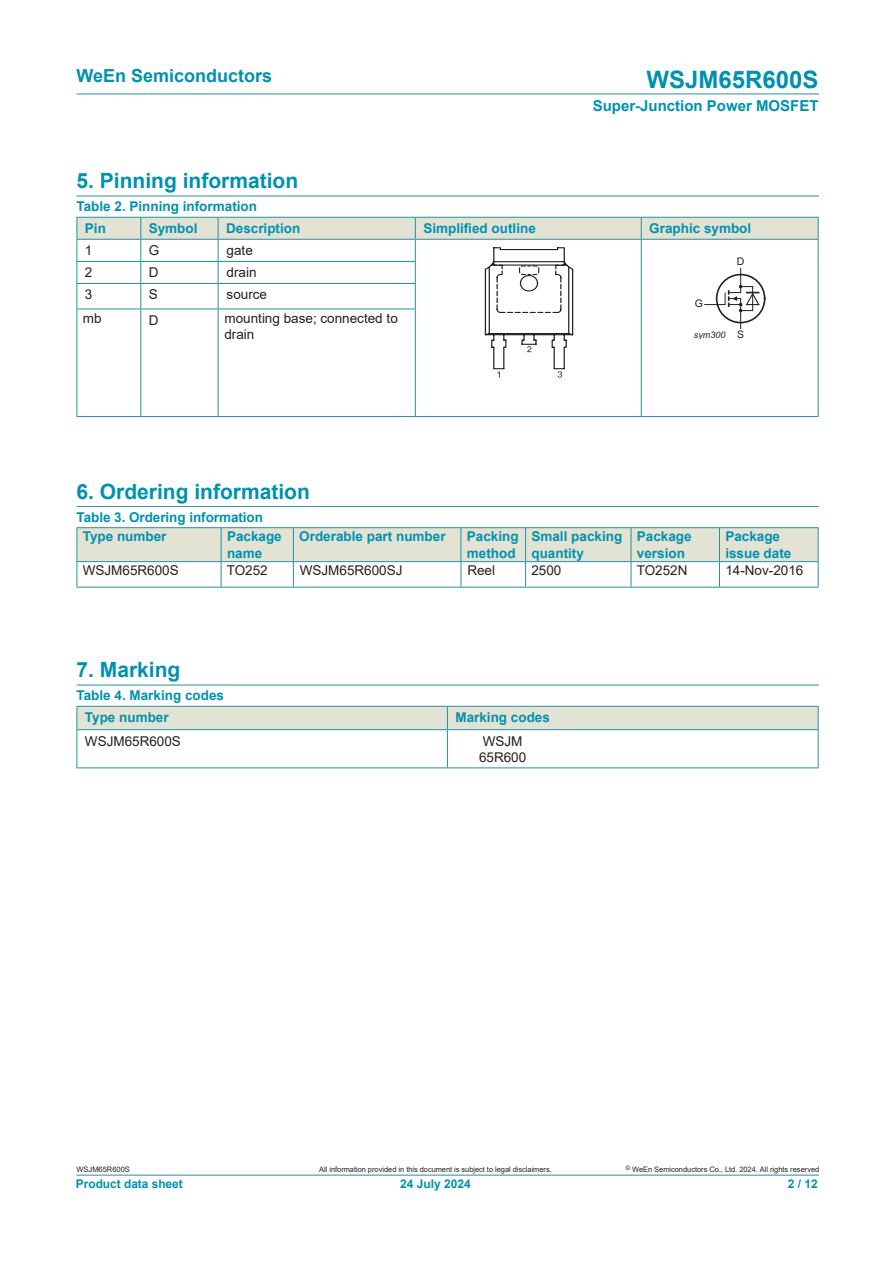
<style>
.page{position:relative;width:893px;height:1263px;background:#fff}
.page>*{position:absolute;margin:0;border:0;box-sizing:border-box;transform-origin:0 0}
.t1{font:700 24px "Arial";color:#0091b0}
.DS1{font:700 21px "Arial";color:#0091b0}
.t2{font:700 18px "Arial";color:#0091b0}
.t3{font:700 15px "Arial";color:#0091b0}
.t4{font:700 13.5px "Arial";color:#0091b0}
.t5{font:13.5px "Arial";color:#231f20}
.t6{font:700 12px "Arial";color:#0091b0}
.t7{font:10.5px "Arial";color:#231f20}
.t8{font:italic 9px "Arial";color:#231f20}
.t9{font:7.5px "Arial";letter-spacing:-.005em;color:#231f20}
</style>
<div class="page">
<hr style="left:77px;top:94px;width:742px;height:1px;background:#288ea6">
<hr style="left:77px;top:1175px;width:742px;height:1px;background:#288ea6">
<hr style="left:77px;top:196px;width:742px;height:1px;background:#288ea6">
<hr style="left:77px;top:506px;width:742px;height:1px;background:#288ea6">
<hr style="left:77px;top:685px;width:742px;height:1px;background:#288ea6">
<svg style="left:77px;top:706px;width:742px;height:62px"></svg>
<hr style="left:558px;top:729px;width:261px;height:1px;background:#288ea6">
<hr style="left:818px;top:730px;width:1px;height:37px;background:#288ea6">
<hr style="left:558px;top:767px;width:261px;height:1px;background:#288ea6">
<hr style="left:641px;top:309px;width:1px;height:107px;background:#288ea6">
<hr style="left:818px;top:309px;width:1px;height:107px;background:#288ea6">
<hr style="left:140px;top:309px;width:1px;height:107px;background:#288ea6">
<hr style="left:218px;top:309px;width:1px;height:107px;background:#288ea6">
<hr style="left:77px;top:309px;width:1px;height:107px;background:#288ea6">
<hr style="left:415px;top:309px;width:1px;height:107px;background:#288ea6">
<hr style="left:77px;top:416px;width:64px;height:1px;background:#288ea6">
<hr style="left:141px;top:416px;width:77px;height:1px;background:#288ea6">
<hr style="left:218px;top:416px;width:197px;height:1px;background:#288ea6">
<hr style="left:415px;top:416px;width:226px;height:1px;background:#288ea6">
<hr style="left:641px;top:416px;width:178px;height:1px;background:#288ea6">
<svg style="left:77px;top:217px;width:742px;height:160px"></svg>
<div style="left:716px;top:274px;width:49px;height:49px;border:2px solid #231f20;border-radius:50%"></div>
<div style="left:77px;top:528px;width:144px;height:34px;background:#e3e3d4"></div>
<svg style="left:77px;top:562px;width:1px;height:25px"></svg>
<svg style="left:221px;top:528px;width:598px;height:59px"></svg>
<hr style="left:77px;top:527px;width:144px;height:1px;background:#288ea6">
<hr style="left:77px;top:528px;width:1px;height:33px;background:#288ea6">
<hr style="left:221px;top:527px;width:72px;height:1px;background:#288ea6">
<hr style="left:293px;top:527px;width:168px;height:1px;background:#288ea6">
<hr style="left:461px;top:527px;width:65px;height:1px;background:#288ea6">
<hr style="left:526px;top:527px;width:105px;height:1px;background:#288ea6">
<hr style="left:631px;top:527px;width:88px;height:1px;background:#288ea6">
<hr style="left:719px;top:527px;width:100px;height:1px;background:#288ea6">
<hr style="left:77px;top:561px;width:144px;height:1px;background:#288ea6">
<hr style="left:221px;top:561px;width:72px;height:1px;background:#288ea6">
<hr style="left:293px;top:561px;width:168px;height:1px;background:#288ea6">
<hr style="left:461px;top:561px;width:65px;height:1px;background:#288ea6">
<hr style="left:526px;top:561px;width:105px;height:1px;background:#288ea6">
<hr style="left:631px;top:561px;width:88px;height:1px;background:#288ea6">
<hr style="left:719px;top:561px;width:100px;height:1px;background:#288ea6">
<hr style="left:77px;top:587px;width:144px;height:1px;background:#288ea6">
<hr style="left:221px;top:587px;width:72px;height:1px;background:#288ea6">
<hr style="left:293px;top:587px;width:168px;height:1px;background:#288ea6">
<hr style="left:461px;top:587px;width:65px;height:1px;background:#288ea6">
<hr style="left:526px;top:587px;width:105px;height:1px;background:#288ea6">
<hr style="left:631px;top:587px;width:88px;height:1px;background:#288ea6">
<hr style="left:719px;top:587px;width:100px;height:1px;background:#288ea6">
<h3 class="t2" style="left:77px;top:63px;width:197px">WeEn Semiconductors</h3>
<h1 class="t1" style="left:646px;top:62px;width:174px">WSJM65R600S</h1>
<p class="t3" style="left:593px;top:95px;width:227px">Super-Junction Power MOSFET</p>
<p class="DS1" style="left:77px;top:166px;width:223px">5. Pinning information</p>
<p class="t4" style="left:77px;top:197px;width:182px">Table 2. Pinning information</p>
<p class="t4" style="left:85px;top:219px;width:23px">Pin</p>
<p class="t4" style="left:149px;top:219px;width:50px">Symbol</p>
<p class="t4" style="left:226px;top:219px;width:76px">Description</p>
<p class="t4" style="left:423px;top:219px;width:114px">Simplified outline</p>
<p class="t4" style="left:649px;top:219px;width:104px">Graphic symbol</p>
<p class="t5" style="left:85px;top:241px;width:9px">1</p>
<p class="t5" style="left:149px;top:241px;width:12px">G</p>
<p class="t5" style="left:227px;top:241px;width:28px">gate</p>
<p class="t7" style="left:737px;top:254px;width:9px">D</p>
<p class="t5" style="left:85px;top:263px;width:9px">2</p>
<p class="t5" style="left:149px;top:263px;width:11px">D</p>
<p class="t5" style="left:227px;top:263px;width:32px">drain</p>
<p class="t5" style="left:85px;top:285px;width:9px">3</p>
<p class="t5" style="left:149px;top:285px;width:11px">S</p>
<p class="t5" style="left:227px;top:285px;width:42px">source</p>
<p class="t5" style="left:83px;top:309px;width:20px">mb</p>
<p class="t5" style="left:149px;top:311px;width:11px">D</p>
<p class="t5" style="left:224px;top:309px;width:175px">mounting base; connected to</p>
<p class="t5" style="left:224px;top:325px;width:32px">drain</p>
<p class="t7" style="left:695px;top:296px;width:10px">G</p>
<p class="t8" style="left:694px;top:329px;width:33px">sym300</p>
<p class="t7" style="left:737px;top:327px;width:9px">S</p>
<p class="DS1" style="left:77px;top:476px;width:235px">6. Ordering information</p>
<p class="t4" style="left:77px;top:508px;width:188px">Table 3. Ordering information</p>
<p class="t4" style="left:83px;top:527px;width:85px">Type number</p>
<p class="t4" style="left:227px;top:527px;width:56px">Package</p>
<p class="t4" style="left:227px;top:543px;width:37px">name</p>
<p class="t4" style="left:299px;top:527px;width:148px">Orderable part number</p>
<p class="t4" style="left:467px;top:527px;width:53px">Packing</p>
<p class="t4" style="left:467px;top:543px;width:50px">method</p>
<p class="t4" style="left:531px;top:527px;width:92px">Small packing</p>
<p class="t4" style="left:531px;top:543px;width:54px">quantity</p>
<p class="t4" style="left:637px;top:527px;width:56px">Package</p>
<p class="t4" style="left:637px;top:543px;width:50px">version</p>
<p class="t4" style="left:725px;top:527px;width:56px">Package</p>
<p class="t4" style="left:725px;top:543px;width:68px">issue date</p>
<p class="t5" style="left:83px;top:561px;width:98px">WSJM65R600S</p>
<p class="t5" style="left:227px;top:561px;width:43px">TO252</p>
<p class="t5" style="left:300px;top:561px;width:104px">WSJM65R600SJ</p>
<p class="t5" style="left:467px;top:561px;width:29px">Reel</p>
<p class="t5" style="left:531px;top:561px;width:32px">2500</p>
<p class="t5" style="left:637px;top:561px;width:52px">TO252N</p>
<p class="t5" style="left:725px;top:561px;width:80px">14-Nov-2016</p>
<p class="DS1" style="left:77px;top:655px;width:105px">7. Marking</p>
<p class="t4" style="left:77px;top:686px;width:149px">Table 4. Marking codes</p>
<p class="t4" style="left:85px;top:708px;width:85px">Type number</p>
<p class="t4" style="left:455px;top:708px;width:96px">Marking codes</p>
<p class="t5" style="left:85px;top:731px;width:98px">WSJM65R600S</p>
<p class="t5" style="left:483px;top:731px;width:41px">WSJM</p>
<p class="t5" style="left:479px;top:748px;width:49px">65R600</p>
<p class="t9" style="left:77px;top:1164px;width:55px">WSJM65R600S</p>
<p class="t6" style="left:76px;top:1175px;width:108px">Product data sheet</p>
<p class="t9" style="left:319px;top:1164px;width:234px">All information provided in this document is subject to legal disclaimers.</p>
<p class="t9" style="left:626px;top:1164px;width:195px"><sup>©</sup> WeEn Semiconductors Co., Ltd. 2024. All rights reserved</p>
<p class="t6" style="left:400px;top:1175px;width:72px">24 July 2024</p>
<p class="t6" style="left:788px;top:1175px;width:32px">2 / 12</p>
</div>
